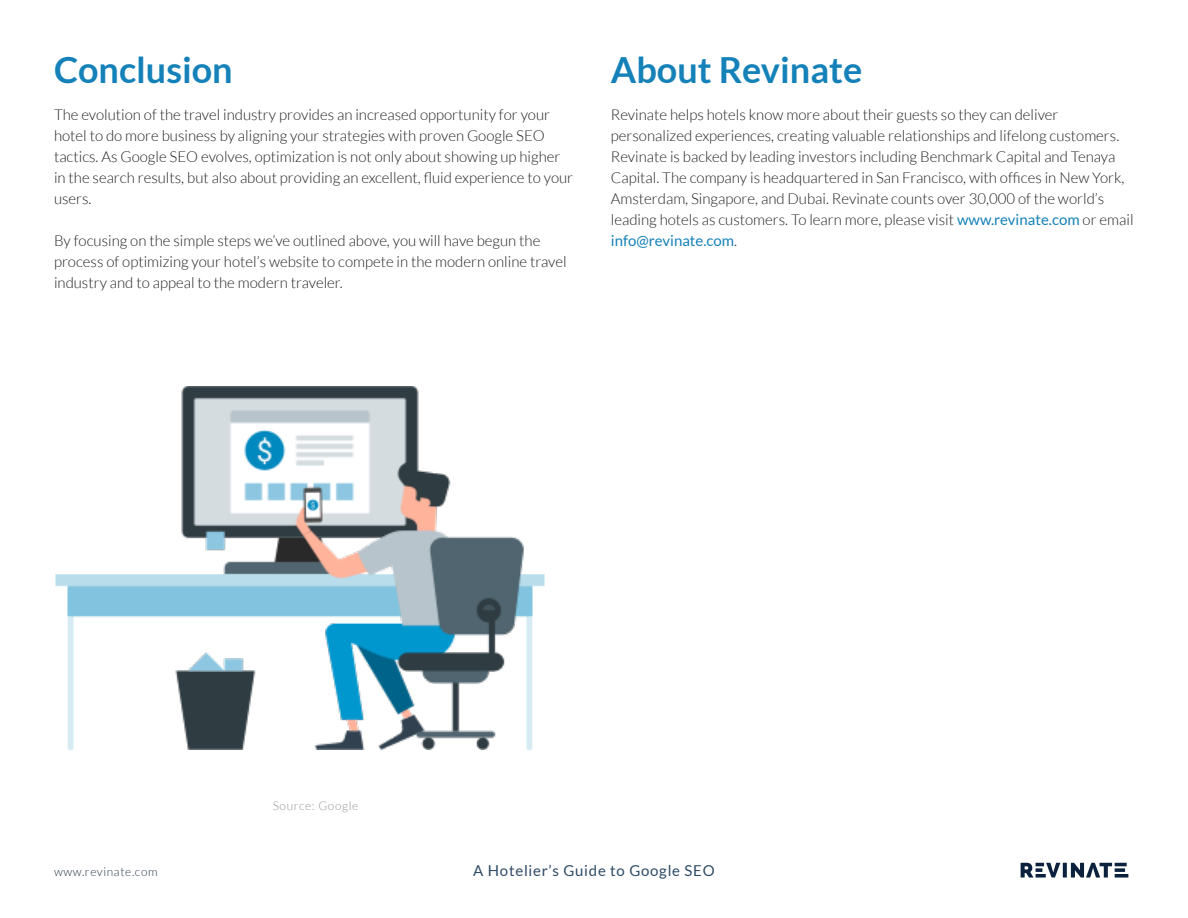
<style>
.page{position:relative;width:1188px;height:918px;background:#fff}
.page>*{position:absolute;margin:0;border:0;box-sizing:border-box;transform-origin:0 0}
.t1{font:700 36px "Lato";color:#1481b9}
.t2{font:300 15px/21px "Lato";color:#231f20}
.t3{font:15px "Lato";letter-spacing:.05em;color:#2d4a65}
.t4{font:15px "Lato";color:#1481b9}
.t5{font:300 12px "Lato";letter-spacing:.05em;color:#293745}
.t6{font:300 12px "Lato";letter-spacing:.05em;color:#939598}
.s1{font-weight:400;color:#1481b9}
.s2{font-weight:300;color:#231f20}
</style>
<div class="page">
<svg style="left:1063px;top:863px;width:4px;height:15px"></svg>
<svg style="left:1021px;top:863px;width:39px;height:15px"></svg>
<svg style="left:1071px;top:863px;width:56px;height:15px"></svg>
<svg style="left:1115px;top:874px;width:13px;height:4px"></svg>
<svg style="left:1115px;top:868px;width:10px;height:4px"></svg>
<img style="left:55px;top:387px;width:490px;height:363px">
<p class="t1" style="left:54px;top:49px;width:180px">Conclusion</p>
<p class="t1" style="left:611px;top:49px;width:253px">About Revinate</p>
<p class="t2" style="left:54px;top:104px;width:521px">The evolution of the travel industry provides an increased opportunity for your hotel to do more business by aligning your strategies with proven Google SEO tactics. As Google SEO evolves, optimization is not only about showing up higher in the search results, but also about providing an excellent, fluid experience to your users.</p>
<p class="t2" style="left:54px;top:230px;width:514px">By focusing on the simple steps we’ve outlined above, you will have begun the process of optimizing your hotel’s website to compete in the modern online travel industry and to appeal to the modern traveler.</p>
<p class="t2" style="left:611px;top:104px;width:524px">Revinate helps hotels know more about their guests so they can deliver personalized experiences, creating valuable relationships and lifelong customers.<br>Revinate is backed by leading investors including Benchmark Capital and Tenaya Capital. The company is headquartered in San Francisco, with offices in New York, Amsterdam, Singapore, and Dubai. Revinate counts over 30,000 of the world’s leading hotels as customers. To learn more, please visit <span class="s1">www.revinate.com</span> or email</p>
<p class="t4" style="left:611px;top:232px;width:128px">info@revinate.com<span class="s2">.</span></p>
<p class="t6" style="left:273px;top:799px;width:87px">Source: Google</p>
<p class="t5" style="left:54px;top:866px;width:105px">www.revinate.com</p>
<p class="t3" style="left:473px;top:862px;width:243px">A Hotelier’s Guide to Google SEO</p>
</div>
